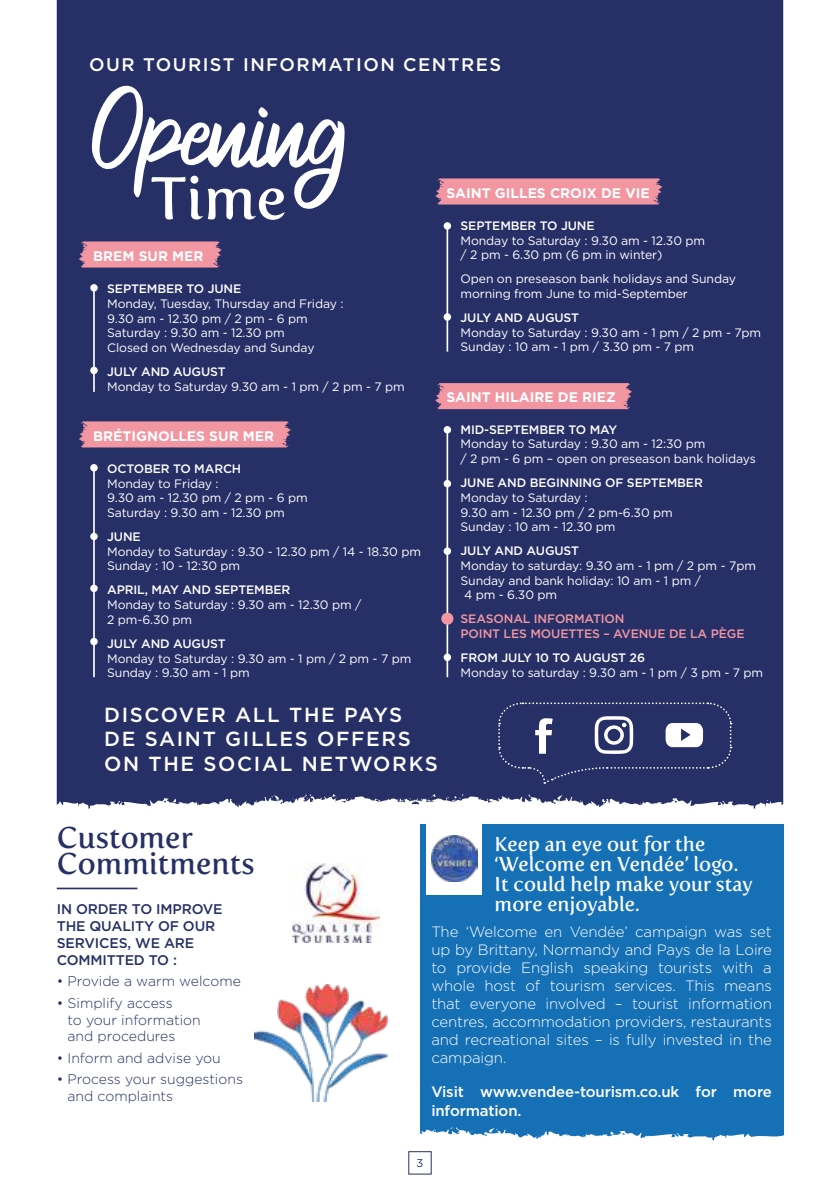
<style>
.page{position:relative;width:840px;height:1191px;background:#fff}
.page>*{position:absolute;margin:0;border:0;box-sizing:border-box;transform-origin:0 0}
.t1{font:116.2px "Ragilac";color:#fff}
.t2{font:59.4px "Fertigo Pro";color:#fff}
.t3{font:30px/26px "Fertigo Pro";color:#263067}
.t4{font:500 20.4px/24.4px "Gotham";letter-spacing:.08em;color:#fff}
.t5{font:20px/20px "Fertigo Pro";color:#fff}
.t6{font:500 18.2px "Gotham";letter-spacing:.08em;color:#fff}
.t7{font:300 15px/18px "Gotham";letter-spacing:-.01em;color:#fff;text-align:justify}
.t8{font:500 15px/18px "Gotham";letter-spacing:-.01em;color:#fff}
.t9{font:300 14px/16.8px "Gotham";color:#263067}
.t10{font:500 14px/16.8px "Gotham";letter-spacing:-.01em;color:#263067}
.t11{font:700 13.8px "Gotham";color:#fff}
.t12{font:12.2px/14.6px "Gotham";letter-spacing:-.01em;color:#fff}
.t13{font:500 12.2px "Gotham";letter-spacing:-.01em;color:#fff}
.t14{font:500 12.2px/14.6px "Gotham";letter-spacing:-.01em;color:#f297a2}
.t15{font:11.2px "Gotham";color:#263067}
</style>
<div class="page">
<div style="left:57px;top:0;width:725px;height:809px;background:#263067"></div>
<img style="left:254px;top:984px;width:133px;height:117px">
<div style="left:420px;top:824px;width:362px;height:318px;background:#1570b6"></div>
<hr style="left:57px;top:887px;width:80px;height:2px;background:#263067">
<svg style="left:497px;top:701px;width:235px;height:83px;background:#3d4677"></svg>
<hr style="left:446px;top:223px;width:2px;height:128px;background:#fff">
<hr style="left:446px;top:430px;width:2px;height:247px;background:#fff">
<div style="left:443px;top:222px;width:8px;height:8px;background:#fff;border-radius:50%"></div>
<div style="left:443px;top:313px;width:8px;height:8px;background:#fff;border-radius:50%"></div>
<div style="left:443px;top:426px;width:8px;height:7px;background:#fff;border-radius:50%"></div>
<div style="left:443px;top:480px;width:8px;height:7px;background:#fff;border-radius:50%"></div>
<div style="left:443px;top:547px;width:8px;height:8px;background:#fff;border-radius:50%"></div>
<div style="left:443px;top:653px;width:8px;height:8px;background:#fff;border-radius:50%"></div>
<svg style="left:434px;top:178px;width:228px;height:26px;background:#e7919e"></svg>
<svg style="left:434px;top:383px;width:198px;height:26px;background:#e8929f"></svg>
<div style="left:441px;top:612px;width:12px;height:13px;background:#f297a2;border-radius:50%"></div>
<svg style="left:78px;top:241px;width:144px;height:26px;background:#e28f9d"></svg>
<svg style="left:78px;top:421px;width:213px;height:26px;background:#e6919e"></svg>
<hr style="left:93px;top:286px;width:2px;height:106px;background:#fff">
<hr style="left:93px;top:468px;width:2px;height:209px;background:#fff">
<div style="left:90px;top:284px;width:8px;height:7px;background:#fff;border-radius:50%"></div>
<div style="left:90px;top:464px;width:8px;height:7px;background:#fff;border-radius:50%"></div>
<div style="left:90px;top:533px;width:8px;height:7px;background:#fff;border-radius:50%"></div>
<div style="left:90px;top:584px;width:8px;height:8px;background:#fff;border-radius:50%"></div>
<div style="left:90px;top:367px;width:8px;height:7px;background:#fff;border-radius:50%"></div>
<div style="left:90px;top:638px;width:8px;height:7px;background:#fff;border-radius:50%"></div>
<img style="left:292px;top:863px;width:87px;height:79px">
<svg style="left:420px;top:1127px;width:364px;height:15px"></svg>
<div style="left:426px;top:818px;width:55px;height:77px;background:#fff"></div>
<img style="left:431px;top:835px;width:46px;height:46px">
<h3 class="t6" style="left:89px;top:53px;width:413px">OUR TOURIST INFORMATION CENTRES</h3>
<h1 class="t1" style="left:89px;top:74px;width:257px">Opening</h1>
<h2 class="t2" style="left:151px;top:164px;width:138px">Time</h2>
<p class="t11" style="left:93px;top:247px;width:112px">BREM SUR MER</p>
<p class="t13" style="left:107px;top:281px;width:135px">SEPTEMBER TO JUNE</p>
<p class="t12" style="left:107px;top:296px;width:238px">Monday, Tuesday, Thursday and Friday :<br>9.30 am - 12.30 pm / 2 pm - 6 pm<br>Saturday : 9.30 am - 12.30 pm<br>Closed on Wednesday and Sunday</p>
<p class="t13" style="left:107px;top:364px;width:120px">JULY AND AUGUST</p>
<p class="t12" style="left:107px;top:379px;width:299px">Monday to Saturday 9.30 am - 1 pm / 2 pm - 7 pm</p>
<p class="t11" style="left:93px;top:426px;width:182px">BRÉTIGNOLLES SUR MER</p>
<p class="t13" style="left:107px;top:460px;width:135px">OCTOBER TO MARCH</p>
<p class="t12" style="left:107px;top:476px;width:202px">Monday to Friday :<br>9.30 am - 12.30 pm / 2 pm - 6 pm<br>Saturday : 9.30 am - 12.30 pm</p>
<p class="t13" style="left:107px;top:529px;width:35px">JUNE</p>
<p class="t12" style="left:107px;top:544px;width:315px">Monday to Saturday : 9.30 - 12.30 pm / 14 - 18.30 pm<br>Sunday : 10 - 12:30 pm</p>
<p class="t13" style="left:107px;top:582px;width:184px">APRIL, MAY AND SEPTEMBER</p>
<p class="t12" style="left:107px;top:597px;width:255px">Monday to Saturday : 9.30 am - 12.30 pm /<br>2 pm-6.30 pm</p>
<p class="t13" style="left:107px;top:635px;width:120px">JULY AND AUGUST</p>
<p class="t12" style="left:107px;top:650px;width:305px">Monday to Saturday : 9.30 am - 1 pm / 2 pm - 7 pm<br>Sunday : 9.30 am - 1 pm</p>
<p class="t11" style="left:446px;top:184px;width:204px">SAINT GILLES CROIX DE VIE</p>
<p class="t13" style="left:460px;top:218px;width:135px">SEPTEMBER TO JUNE</p>
<p class="t12" style="left:460px;top:233px;width:246px">Monday to Saturday : 9.30 am - 12.30 pm / 2 pm - 6.30 pm (6 pm in winter)</p>
<p class="t12" style="left:460px;top:271px;width:277px">Open on preseason bank holidays and Sunday morning from June to mid-September</p>
<p class="t13" style="left:460px;top:310px;width:120px">JULY AND AUGUST</p>
<p class="t12" style="left:460px;top:325px;width:302px">Monday to Saturday : 9.30 am - 1 pm / 2 pm - 7pm<br>Sunday : 10 am - 1 pm / 3.30 pm - 7 pm</p>
<p class="t11" style="left:446px;top:387px;width:171px">SAINT HILAIRE DE RIEZ</p>
<p class="t13" style="left:460px;top:421px;width:158px">MID-SEPTEMBER TO MAY</p>
<p class="t12" style="left:460px;top:436px;width:296px">Monday to Saturday : 9.30 am - 12:30 pm<br>/ 2 pm - 6 pm – open on preseason bank holidays</p>
<p class="t13" style="left:460px;top:475px;width:244px">JUNE AND BEGINNING OF SEPTEMBER</p>
<p class="t12" style="left:460px;top:490px;width:214px">Monday to Saturday :<br>9.30 am - 12.30 pm / 2 pm-6.30 pm<br>Sunday : 10 am - 12.30 pm</p>
<p class="t13" style="left:460px;top:543px;width:120px">JULY AND AUGUST</p>
<p class="t12" style="left:460px;top:558px;width:297px">Monday to saturday: 9.30 am - 1 pm / 2 pm - 7pm<br>Sunday and bank holiday: 10 am - 1 pm /<br>4 pm - 6.30 pm</p>
<p class="t14" style="left:460px;top:611px;width:285px">SEASONAL INFORMATION<br>POINT LES MOUETTES – AVENUE DE LA PÈGE</p>
<p class="t13" style="left:460px;top:650px;width:186px">FROM JULY 10 TO AUGUST 26</p>
<p class="t12" style="left:460px;top:665px;width:304px">Monday to saturday : 9.30 am - 1 pm / 3 pm - 7 pm</p>
<h3 class="t4" style="left:104px;top:702px;width:335px">DISCOVER ALL THE PAYS<br>DE SAINT GILLES OFFERS<br>ON THE SOCIAL NETWORKS</h3>
<h3 class="t3" style="left:57px;top:824px;width:199px">Customer<br>Commitments</h3>
<h3 class="t5" style="left:494px;top:834px;width:259px">Keep an eye out for the ‘Welcome en Vendée’ logo.<br>It could help make your stay more enjoyable.</h3>
<p class="t7" style="left:431px;top:922px;width:342px">The ‘Welcome en Vendée’ campaign was set up by Brittany, Normandy and Pays de la Loire to provide English speaking tourists with a whole host of tourism services. This means that everyone involved – tourist information centres, accommodation providers, restaurants and recreational sites – is fully invested in the campaign.</p>
<p class="t8" style="left:431px;top:1083px;width:342px">Visit www.vendee-tourism.co.uk for more information.</p>
<p class="t10" style="left:57px;top:900px;width:167px">IN ORDER TO IMPROVE<br>THE QUALITY OF OUR<br>SERVICES, WE ARE<br>COMMITTED TO :</p>
<p class="t9" style="left:57px;top:972px;width:185px">• Provide a warm welcome</p>
<p class="t9" style="left:67px;top:994px;width:135px;text-indent:-11px">• Simplify access<br>to your information and procedures</p>
<p class="t9" style="left:57px;top:1049px;width:165px">• Inform and advise you</p>
<p class="t9" style="left:67px;top:1070px;width:177px;text-indent:-11px">• Process your suggestions and complaints</p>
<p class="t15" style="left:416px;top:1156px;width:8px">3</p>
</div>
